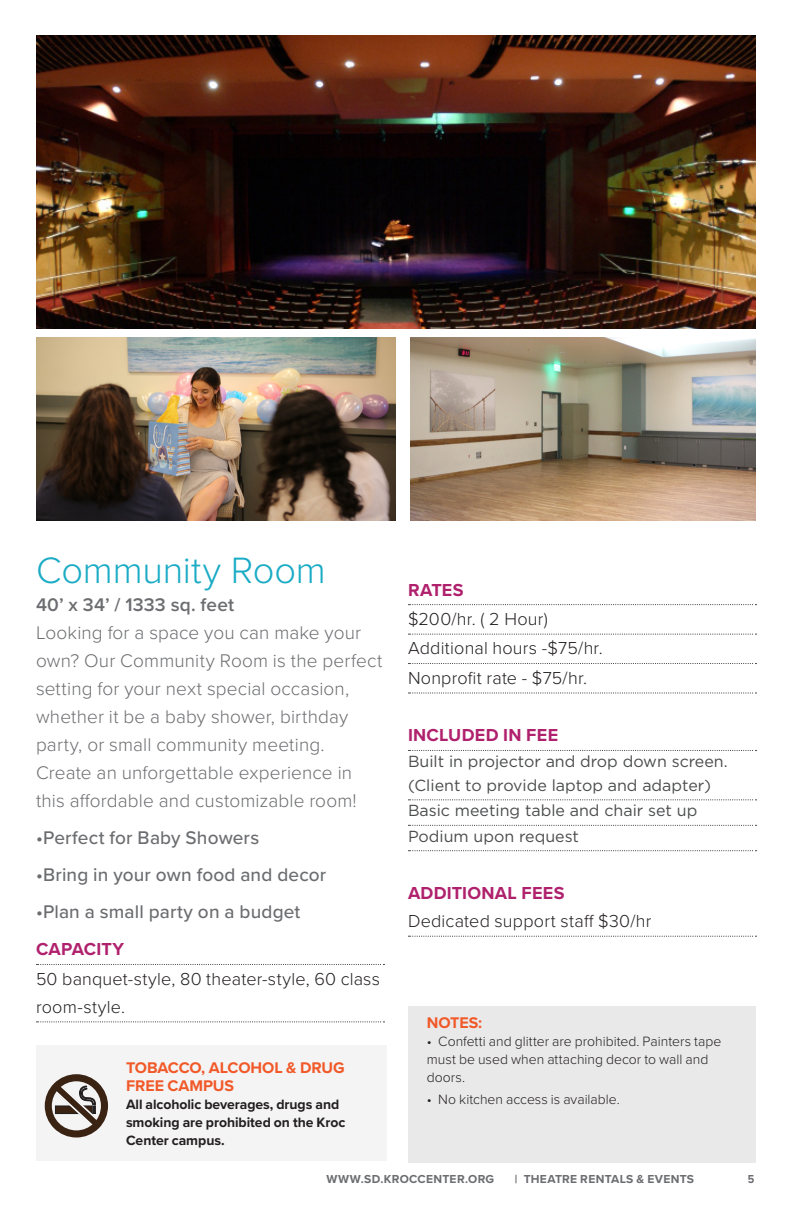
<style>
.page{position:relative;width:792px;height:1224px;background:#fff}
.page>*{position:absolute;margin:0;border:0;box-sizing:border-box;transform-origin:0 0}
.Body_Copy{font:300 38px "Proxima Nova";letter-spacing:-.005em;color:#1aabc5}
.Body_Copy-2{font:300 19px/28px "Proxima Nova";letter-spacing:.005em;color:#6c6d70}
.Body_Copy-3{font:500 19px "Proxima Nova";letter-spacing:.005em;color:#6c6d70}
.Contents_Light_Tabbe{font:300 18px/28px "Proxima Nova";letter-spacing:.01em;color:#231f20}
.Contents_Light_Tabbe-2{font:700 18px "Proxima Nova";letter-spacing:.015em;color:#b0216d}
.Contents_Light_Tabbe-3{font:16px/24px "Gotham";color:#4b4c4d}
.Bold_Caps_Proxima{font:700 16px/18px "Proxima Nova";letter-spacing:-.005em;color:#f15929}
.Bold_Caps_Proxima-2{font:300 14px/18px "Proxima Nova";color:#231f20}
.Bold_Caps_Proxima-3{font:700 14px/18px "Proxima Nova";letter-spacing:-.005em;color:#231f20}
.t1{font:700 12px "Proxima Nova";letter-spacing:.025em;color:#6c6d70}
.t2{font:700 12px "Proxima Nova";letter-spacing:.025em;color:#6c6d70;scale:.9 1}
.s1{font-weight:600}
.s2{font-weight:700;color:#b0216d}
</style>
<div class="page">
<div style="left:408px;top:1006px;width:348px;height:156px;background:#e9e9e9"></div>
<div style="left:36px;top:1045px;width:350px;height:116px;background:#f4f4f4"></div>
<svg style="left:45px;top:1074px;width:63px;height:64px"></svg>
<img style="left:411px;top:338px;width:345px;height:183px">
<img style="left:36px;top:338px;width:360px;height:183px">
<svg style="left:36px;top:964px;width:349px;height:1px"></svg>
<svg style="left:36px;top:1021px;width:349px;height:1px"></svg>
<svg style="left:408px;top:604px;width:349px;height:1px"></svg>
<svg style="left:408px;top:634px;width:349px;height:1px"></svg>
<svg style="left:408px;top:663px;width:349px;height:1px"></svg>
<svg style="left:408px;top:692px;width:349px;height:1px"></svg>
<svg style="left:408px;top:750px;width:349px;height:1px"></svg>
<svg style="left:408px;top:799px;width:349px;height:1px"></svg>
<svg style="left:408px;top:825px;width:349px;height:1px"></svg>
<svg style="left:408px;top:850px;width:349px;height:1px"></svg>
<svg style="left:408px;top:936px;width:349px;height:1px"></svg>
<img style="left:36px;top:36px;width:720px;height:292px">
<p class="Body_Copy" style="left:36px;top:542px;width:291px">Community Room</p>
<p class="Body_Copy-2" style="left:36px;top:590px;width:348px"><span class="s1">40’ x 34’ / 1333 sq. feet<br></span>Looking for a space you can make your own? Our Community Room is the perfect setting for your next special occasion, whether it be a baby shower, birthday party, or small community meeting.<br>Create an unforgettable experience in this affordable and customizable room!</p>
<p class="Body_Copy-3" style="left:36px;top:824px;width:225px">•Perfect for Baby Showers</p>
<p class="Body_Copy-3" style="left:36px;top:861px;width:292px">•Bring in your own food and decor</p>
<p class="Body_Copy-3" style="left:36px;top:898px;width:266px">•Plan a small party on a budget</p>
<p class="Contents_Light_Tabbe-2" style="left:36px;top:936px;width:90px">CAPACITY</p>
<p class="Contents_Light_Tabbe" style="left:36px;top:964px;width:346px">50 banquet-style, 80 theater-style, 60 class room-style.</p>
<p class="Bold_Caps_Proxima" style="left:126px;top:1059px;width:220px">TOBACCO, ALCOHOL &amp; DRUG<br>FREE CAMPUS</p>
<p class="Bold_Caps_Proxima-3" style="left:126px;top:1095px;width:221px">All alcoholic beverages, drugs and smoking are prohibited on the Kroc<br>Center campus.</p>
<p class="Contents_Light_Tabbe-2" style="left:408px;top:576px;width:57px">RATES</p>
<p class="Contents_Light_Tabbe" style="left:408px;top:604px;width:141px">$200/hr. ( 2 Hour)</p>
<p class="Contents_Light_Tabbe" style="left:408px;top:633px;width:196px">Additional hours -$75/hr.</p>
<p class="Contents_Light_Tabbe" style="left:408px;top:663px;width:181px">Nonprofit rate - $75/hr.</p>
<p class="Contents_Light_Tabbe-2" style="left:408px;top:722px;width:152px">INCLUDED IN FEE</p>
<p class="Contents_Light_Tabbe-3" style="left:408px;top:749px;width:321px">Built in projector and drop down screen. (Client to provide laptop and adapter)</p>
<p class="Contents_Light_Tabbe-3" style="left:408px;top:798px;width:291px">Basic meeting table and chair set up</p>
<p class="Contents_Light_Tabbe-3" style="left:408px;top:824px;width:172px">Podium upon request</p>
<p class="Contents_Light_Tabbe" style="left:408px;top:878px;width:245px"><span class="s2">ADDITIONAL FEES<br></span>Dedicated support staff $30/hr</p>
<p class="Bold_Caps_Proxima" style="left:427px;top:1013px;width:57px">NOTES:</p>
<p class="Bold_Caps_Proxima-2" style="left:427px;top:1031px;width:296px">• Confetti and glitter are prohibited. Painters tape must be used when attaching decor to wall and doors.</p>
<p class="Bold_Caps_Proxima-2" style="left:427px;top:1090px;width:194px">• No kitchen access is available.</p>
<p class="t1" style="left:327px;top:1170px;width:169px">WWW.SD.KROCCENTER.ORG</p>
<p class="t1" style="left:515px;top:1170px;width:181px">| THEATRE RENTALS &amp; EVENTS</p>
<p class="t2" style="left:748px;top:1170px;width:9px">5</p>
</div>
